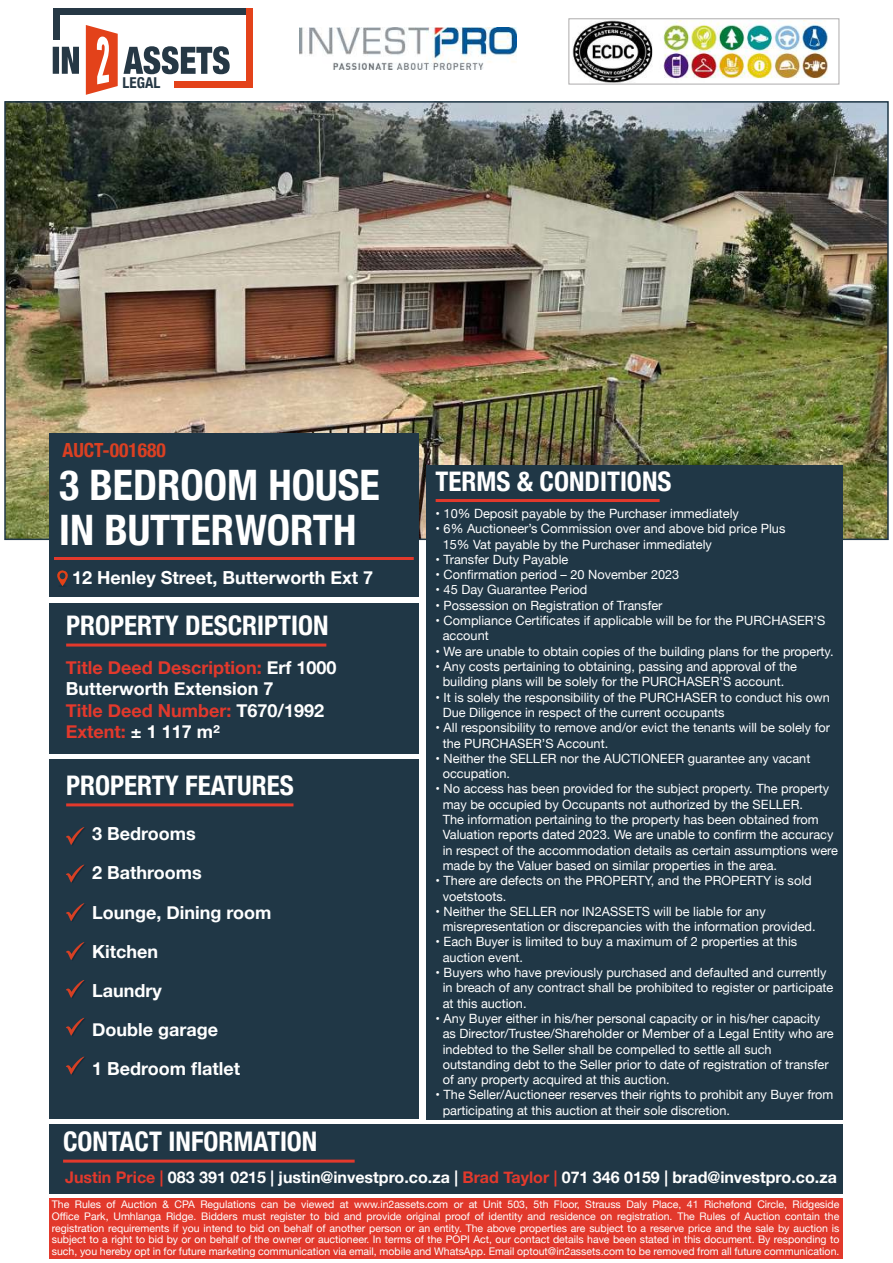
<style>
.page{position:relative;width:893px;height:1263px;background:#fff}
.page>*{position:absolute;margin:0;border:0;box-sizing:border-box;transform-origin:0 0}
.t1{font:700 condensed 42px/45px "Helvetica Neue";color:#fff}
.t2{font:700 condensed 27px "Helvetica Neue";color:#fff}
.t3{font:700 condensed 19.5px "Helvetica Neue";color:#db4022}
.t4{font:700 18px/39px "Helvetica Neue";color:#fff}
.t5{font:700 18px/21.6px "Helvetica Neue";color:#e2392c}
.t6{font:700 16.05px "Helvetica Neue";color:#fff}
.t7{font:700 condensed 15px "Helvetica Neue";color:#263845}
.t8{font:12.75px/15.3px "Helvetica Neue";color:#fff}
.t9{font:10.5px/11.7px "Helvetica Neue";color:#fff;text-align:justify}
.s1{color:#fff}
.s2{color:#e2392c}
</style>
<div class="page">
<img style="left:7px;top:104px;width:879px;height:433px">
<div style="left:49px;top:433px;width:370px;height:163px;background:#203746"></div>
<div style="left:49px;top:759px;width:370px;height:360px;background:#203746"></div>
<div style="left:49px;top:603px;width:370px;height:150px;background:#203746"></div>
<hr style="left:54px;top:557px;width:360px;height:3px;background:#e2392c">
<svg style="left:57px;top:570px;width:11px;height:16px"></svg>
<hr style="left:66px;top:803px;width:227px;height:3px;background:#e2392c">
<hr style="left:66px;top:643px;width:260px;height:3px;background:#e2392c">
<div style="left:49px;top:1198px;width:794px;height:60px;background:#e2392c"></div>
<div style="left:426px;top:465px;width:417px;height:654px;background:#203746"></div>
<div style="left:49px;top:1125px;width:794px;height:69px;background:#203746"></div>
<hr style="left:63px;top:1159px;width:292px;height:3px;background:#e2392c">
<svg style="left:86px;top:25px;width:144px;height:70px"></svg>
<svg style="left:53px;top:47px;width:26px;height:27px"></svg>
<div style="left:53px;top:8px;width:7px;height:32px;background:#263845"></div>
<div style="left:53px;top:8px;width:200px;height:7px;background:#263845"></div>
<div style="left:247px;top:8px;width:6px;height:80px;background:#e3421a"></div>
<div style="left:175px;top:81px;width:78px;height:7px;background:#e3421a"></div>
<img style="left:300px;top:28px;width:217px;height:41px">
<img style="left:572px;top:21px;width:256px;height:61px">
<svg style="left:66px;top:827px;width:19px;height:18px"></svg>
<svg style="left:66px;top:864px;width:19px;height:19px"></svg>
<svg style="left:66px;top:903px;width:19px;height:18px"></svg>
<svg style="left:66px;top:942px;width:19px;height:18px"></svg>
<svg style="left:66px;top:980px;width:19px;height:18px"></svg>
<svg style="left:66px;top:1018px;width:18px;height:18px"></svg>
<svg style="left:66px;top:1056px;width:19px;height:19px"></svg>
<hr style="left:436px;top:499px;width:224px;height:3px;background:#e2392c">
<p class="t7" style="left:123px;top:71px;width:39px">LEGAL</p>
<h3 class="t3" style="left:63px;top:434px;width:105px">AUCT-001680</h3>
<h1 class="t1" style="left:59px;top:459px;width:322px">3 BEDROOM HOUSE<br>IN BUTTERWORTH</h1>
<h3 class="t4" style="left:72px;top:559px;width:303px">12 Henley Street, Butterworth Ext 7</h3>
<h2 class="t2" style="left:66px;top:603px;width:264px">PROPERTY DESCRIPTION</h2>
<h3 class="t5" style="left:66px;top:657px;width:272px">Title Deed Description: <span class="s1">Erf 1000<br>Butterworth Extension 7<br></span>Title Deed Number: <span class="s1">T670/1992<br></span>Extent: <span class="s1">± 1 117 m²</span></h3>
<h2 class="t2" style="left:66px;top:763px;width:229px">PROPERTY FEATURES</h2>
<h3 class="t4" style="left:92px;top:815px;width:181px">3 Bedrooms<br>2 Bathrooms<br>Lounge, Dining room<br>Kitchen<br>Laundry<br>Double garage<br>1 Bedroom flatlet</h3>
<h2 class="t2" style="left:63px;top:1119px;width:256px">CONTACT INFORMATION</h2>
<h2 class="t2" style="left:436px;top:458px;width:237px">TERMS &amp; CONDITIONS</h2>
<p class="t8" style="left:436px;top:506px;width:305px">• 10% Deposit payable by the Purchaser immediately</p>
<p class="t8" style="left:443px;top:522px;width:344px;text-indent:-7px">• 6% Auctioneer’s Commission over and above bid price Plus<br>15% Vat payable by the Purchaser immediately</p>
<p class="t8" style="left:436px;top:552px;width:134px">• Transfer Duty Payable</p>
<p class="t8" style="left:436px;top:568px;width:245px">• Confirmation period – 20 November 2023</p>
<p class="t8" style="left:436px;top:583px;width:153px">• 45 Day Guarantee Period</p>
<p class="t8" style="left:436px;top:598px;width:228px">• Possession on Registration of Transfer</p>
<p class="t8" style="left:443px;top:614px;width:384px;text-indent:-7px">• Compliance Certificates if applicable will be for the PURCHASER’S account</p>
<p class="t8" style="left:436px;top:644px;width:399px">• We are unable to obtain copies of the building plans for the property.</p>
<p class="t8" style="left:436px;top:659px;width:363px;text-align:center">• Any costs pertaining to obtaining, passing and approval of the building plans will be solely for the PURCHASER’S account.</p>
<p class="t8" style="left:443px;top:690px;width:388px;text-indent:-7px">• It is solely the responsibility of the PURCHASER to conduct his own<br>Due Diligence in respect of the current occupants</p>
<p class="t8" style="left:443px;top:721px;width:389px;text-indent:-7px">• All responsibility to remove and/or evict the tenants will be solely for the PURCHASER’S Account.</p>
<p class="t8" style="left:443px;top:751px;width:369px;text-indent:-7px">• Neither the SELLER nor the AUCTIONEER guarantee any vacant occupation.</p>
<p class="t8" style="left:443px;top:782px;width:397px;text-indent:-7px">• No access has been provided for the subject property. The property may be occupied by Occupants not authorized by the SELLER.<br>The information pertaining to the property has been obtained from Valuation reports dated 2023. We are unable to confirm the accuracy in respect of the accommodation details as certain assumptions were made by the Valuer based on similar properties in the area.</p>
<p class="t8" style="left:443px;top:874px;width:370px;text-indent:-7px">• There are defects on the PROPERTY, and the PROPERTY is sold voetstoots.</p>
<p class="t8" style="left:443px;top:904px;width:374px;text-indent:-7px">• Neither the SELLER nor IN2ASSETS will be liable for any misrepresentation or discrepancies with the information provided.</p>
<p class="t8" style="left:443px;top:935px;width:356px;text-indent:-7px">• Each Buyer is limited to buy a maximum of 2 properties at this auction event.</p>
<p class="t8" style="left:443px;top:965px;width:392px;text-indent:-7px">• Buyers who have previously purchased and defaulted and currently in breach of any contract shall be prohibited to register or participate at this auction.</p>
<p class="t8" style="left:443px;top:1011px;width:393px;text-indent:-7px">• Any Buyer either in his/her personal capacity or in his/her capacity as Director/Trustee/Shareholder or Member of a Legal Entity who are indebted to the Seller shall be compelled to settle all such outstanding debt to the Seller prior to date of registration of transfer of any property acquired at this auction.</p>
<p class="t8" style="left:443px;top:1088px;width:392px;text-indent:-7px">• The Seller/Auctioneer reserves their rights to prohibit any Buyer from participating at this auction at their sole discretion.</p>
<p class="t6" style="left:65px;top:1164px;width:773px"><span class="s2">Justin Price |</span> 083 391 0215 | justin@investpro.co.za | <span class="s2">Brad Taylor |</span> 071 346 0159 | brad@investpro.co.za</p>
<p class="t9" style="left:52px;top:1199px;width:789px">The Rules of Auction &amp; CPA Regulations can be viewed at www.in2assets.com or at Unit 503, 5th Floor, Strauss Daly Place, 41 Richefond Circle, Ridgeside Office Park, Umhlanga Ridge. Bidders must register to bid and provide original proof of identity and residence on registration. The Rules of Auction contain the registration requirements if you intend to bid on behalf of another person or an entity. The above properties are subject to a reserve price and the sale by auction is subject to a right to bid by or on behalf of the owner or auctioneer. In terms of the POPI Act, our contact details have been stated in this document. By responding to such, you hereby opt in for future marketing communication via email, mobile and WhatsApp. Email optout@in2assets.com to be removed from all future communication.</p>
</div>
